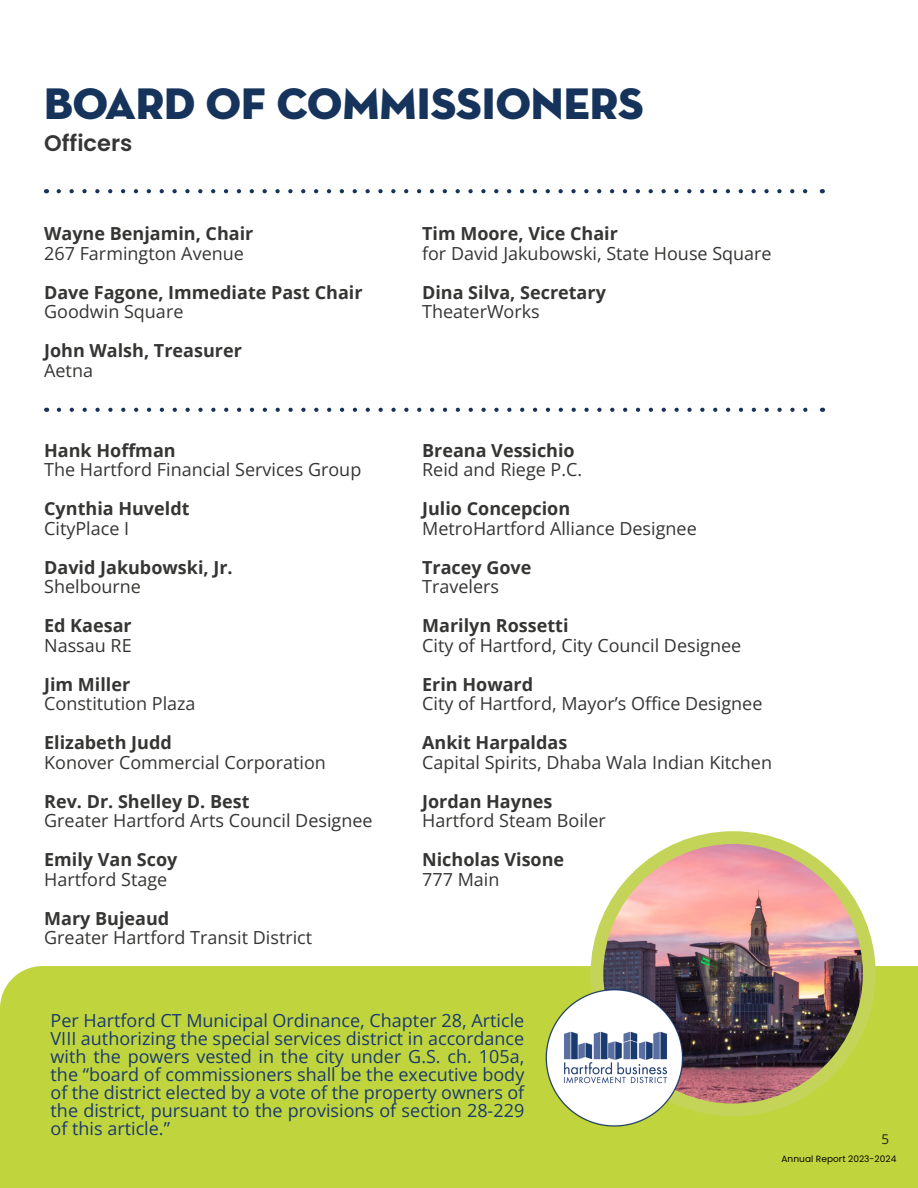
<style>
.page{position:relative;width:918px;height:1188px;background:#fff}
.page>*{position:absolute;margin:0;border:0;box-sizing:border-box;transform-origin:0 0}
.Headline{font:45px "Neutraface Display Titling";color:#16345b}
.Sub_sub_tittle{font:600 22.5px "Poppins";color:#363636}
.body_text{font:18px "Open Sans";color:#353534}
.body_text-2{font:700 18px "Open Sans";color:#353534}
.body_text-3{font:18px/18px "Open Sans";color:#1a3a6e;text-align:justify}
.t1{font:13.5px "Open Sans";color:#231f20}
.t2{font:9px "Poppins";letter-spacing:.005em;color:#040503}
</style>
<div class="page">
<svg style="left:59px;top:408px;width:749px;height:4px"></svg>
<svg style="left:59px;top:189px;width:749px;height:4px"></svg>
<div style="left:0;top:966px;width:918px;height:222px;background:#c0d53d"></div>
<img style="left:597px;top:838px;width:272px;height:272px;border-radius:136px">
<div style="left:591px;top:831px;width:285px;height:285px;border:13px solid #c3d458;border-radius:50%"></div>
<img style="left:540px;top:983px;width:152px;height:151px">
<p class="Headline" style="left:44px;top:76px;width:601px">BOARD OF COMMISSIONERS</p>
<p class="Sub_sub_tittle" style="left:44px;top:130px;width:90px">Officers</p>
<p class="body_text-2" style="left:44px;top:221px;width:211px">Wayne Benjamin, Chair</p>
<p class="body_text-2" style="left:422px;top:221px;width:197px">Tim Moore, Vice Chair</p>
<p class="body_text" style="left:44px;top:241px;width:201px">267 Farmington Avenue</p>
<p class="body_text" style="left:422px;top:241px;width:351px">for David Jakubowski, State House Square</p>
<p class="body_text-2" style="left:44px;top:279px;width:320px">Dave Fagone, Immediate Past Chair</p>
<p class="body_text-2" style="left:422px;top:279px;width:185px">Dina Silva, Secretary</p>
<p class="body_text" style="left:44px;top:299px;width:141px">Goodwin Square</p>
<p class="body_text" style="left:422px;top:299px;width:119px">TheaterWorks</p>
<p class="body_text-2" style="left:44px;top:338px;width:199px">John Walsh, Treasurer</p>
<p class="body_text" style="left:44px;top:358px;width:50px">Aetna</p>
<p class="body_text-2" style="left:44px;top:438px;width:133px">Hank Hoffman</p>
<p class="body_text-2" style="left:422px;top:438px;width:154px">Breana Vessichio</p>
<p class="body_text" style="left:44px;top:457px;width:319px">The Hartford Financial Services Group</p>
<p class="body_text" style="left:422px;top:457px;width:162px">Reid and Riege P.C.</p>
<p class="body_text-2" style="left:44px;top:496px;width:147px">Cynthia Huveldt</p>
<p class="body_text-2" style="left:422px;top:496px;width:150px">Julio Concepcion</p>
<p class="body_text" style="left:44px;top:516px;width:87px">CityPlace I</p>
<p class="body_text" style="left:422px;top:516px;width:276px">MetroHartford Alliance Designee</p>
<p class="body_text-2" style="left:44px;top:555px;width:190px">David Jakubowski, Jr.</p>
<p class="body_text-2" style="left:422px;top:555px;width:111px">Tracey Gove</p>
<p class="body_text" style="left:44px;top:574px;width:98px">Shelbourne</p>
<p class="body_text" style="left:422px;top:574px;width:78px">Travelers</p>
<p class="body_text-2" style="left:44px;top:613px;width:89px">Ed Kaesar</p>
<p class="body_text-2" style="left:422px;top:613px;width:148px">Marilyn Rossetti</p>
<p class="body_text" style="left:44px;top:633px;width:89px">Nassau RE</p>
<p class="body_text" style="left:422px;top:633px;width:321px">City of Hartford, City Council Designee</p>
<p class="body_text-2" style="left:44px;top:672px;width:88px">Jim Miller</p>
<p class="body_text-2" style="left:422px;top:672px;width:113px">Erin Howard</p>
<p class="body_text" style="left:44px;top:691px;width:153px">Constitution Plaza</p>
<p class="body_text" style="left:422px;top:691px;width:342px">City of Hartford, Mayor’s Office Designee</p>
<p class="body_text-2" style="left:44px;top:730px;width:129px">Elizabeth Judd</p>
<p class="body_text-2" style="left:422px;top:730px;width:147px">Ankit Harpaldas</p>
<p class="body_text" style="left:44px;top:750px;width:283px">Konover Commercial Corporation</p>
<p class="body_text" style="left:422px;top:750px;width:351px">Capital Spirits, Dhaba Wala Indian Kitchen</p>
<p class="body_text-2" style="left:44px;top:789px;width:207px">Rev. Dr. Shelley D. Best</p>
<p class="body_text-2" style="left:422px;top:789px;width:132px">Jordan Haynes</p>
<p class="body_text" style="left:44px;top:808px;width:330px">Greater Hartford Arts Council Designee</p>
<p class="body_text" style="left:422px;top:808px;width:185px">Hartford Steam Boiler</p>
<p class="body_text-2" style="left:44px;top:847px;width:135px">Emily Van Scoy</p>
<p class="body_text-2" style="left:422px;top:847px;width:144px">Nicholas Visone</p>
<p class="body_text" style="left:44px;top:867px;width:125px">Hartford Stage</p>
<p class="body_text" style="left:422px;top:867px;width:79px">777 Main</p>
<p class="body_text-2" style="left:44px;top:906px;width:127px">Mary Bujeaud</p>
<p class="body_text" style="left:44px;top:925px;width:270px">Greater Hartford Transit District</p>
<p class="body_text-3" style="left:51px;top:1011px;width:475px">Per Hartford CT Municipal Ordinance, Chapter 28, Article VIII authorizing the special services district in accordance with the powers vested in the city under G.S. ch. 105a, the “board of commissioners shall be the executive body of the district elected by a vote of the property owners of the district, pursuant to the provisions of section 28-229 of this article.”</p>
<p class="t1" style="left:881px;top:1130px;width:9px">5</p>
<p class="t2" style="left:782px;top:1153px;width:116px">Annual Report 2023-2024</p>
</div>
